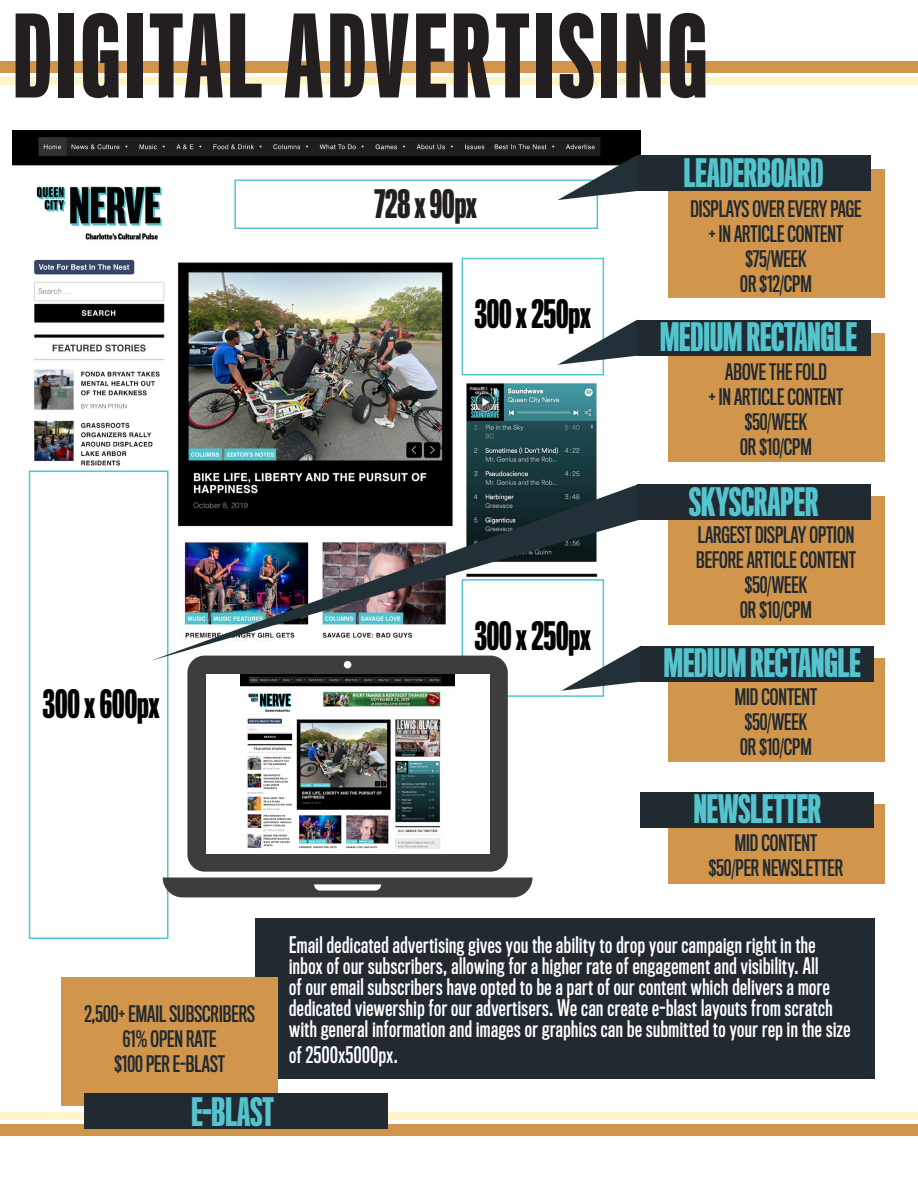
<style>
.page{position:relative;width:918px;height:1188px;background:#fff}
.page>*{position:absolute;margin:0;border:0;box-sizing:border-box;transform-origin:0 0}
.t1{font:500 105px "Titling Gothic FB Skyline";letter-spacing:.05em;color:#231f20}
.t2{font:500 36px "Titling Gothic FB Skyline";color:#54c5cf}
.t3{font:500 36px "Titling Gothic FB Skyline";color:#040503}
.t4{font:500 36px "Titling Gothic FB Skyline";color:#231f20}
.t5{font:21px/21px "Titling Gothic FB Comp Standard";letter-spacing:.025em;color:#fff}
.t6{font:21px/25.2px "Titling Gothic FB Comp Standard";color:#212931;text-align:center}
</style>
<div class="page">
<div style="left:0;top:1124px;width:918px;height:12px;background:#d1964c"></div>
<div style="left:0;top:61px;width:918px;height:11px;background:#d1964c"></div>
<div style="left:0;top:77px;width:918px;height:8px;background:#fff3ca"></div>
<img style="left:12px;top:131px;width:628px;height:509px">
<div style="left:668px;top:170px;width:216px;height:128px;background:#d1964c"></div>
<div style="left:668px;top:333px;width:216px;height:128px;background:#d1964c"></div>
<div style="left:668px;top:496px;width:216px;height:128px;background:#d1964c"></div>
<div style="left:668px;top:658px;width:216px;height:104px;background:#d1964c"></div>
<div style="left:668px;top:804px;width:216px;height:79px;background:#d1964c"></div>
<div style="left:234px;top:179px;width:364px;height:50px;background:#fff;border:2px solid #54c5cf"></div>
<div style="left:29px;top:471px;width:139px;height:468px;background:#fff;border:2px solid #54c5cf"></div>
<div style="left:462px;top:258px;width:142px;height:117px;background:#fff;border:2px solid #54c5cf"></div>
<div style="left:462px;top:579px;width:142px;height:118px;background:#fff;border:2px solid #54c5cf"></div>
<svg style="left:558px;top:155px;width:82px;height:45px"></svg>
<svg style="left:558px;top:320px;width:82px;height:45px"></svg>
<svg style="left:561px;top:661px;width:80px;height:30px"></svg>
<img style="left:151px;top:484px;width:491px;height:177px">
<div style="left:637px;top:155px;width:233px;height:36px;background:#212931"></div>
<div style="left:637px;top:320px;width:233px;height:36px;background:#212931"></div>
<div style="left:641px;top:646px;width:233px;height:36px;background:#212931"></div>
<div style="left:641px;top:792px;width:233px;height:36px;background:#212931"></div>
<div style="left:637px;top:484px;width:233px;height:36px;background:#212931"></div>
<svg style="left:163px;top:878px;width:370px;height:19px"></svg>
<div style="left:187px;top:656px;width:321px;height:216px;background:#3d3d3b"></div>
<div style="left:206px;top:674px;width:283px;height:180px;background:#fff"></div>
<img style="left:240px;top:674px;width:214px;height:174px">
<div style="left:255px;top:918px;width:619px;height:161px;background:#212931"></div>
<div style="left:62px;top:977px;width:216px;height:128px;background:#d1964c"></div>
<div style="left:0;top:1112px;width:918px;height:8px;background:#fff3ca"></div>
<div style="left:84px;top:1093px;width:304px;height:36px;background:#212931"></div>
<h1 class="t1" style="left:14px;top:-3px;width:695px">DIGITAL ADVERTISING</h1>
<h2 class="t3" style="left:43px;top:683px;width:118px">300 x 600px</h2>
<h2 class="t4" style="left:374px;top:184px;width:104px">728 x 90px</h2>
<h2 class="t3" style="left:475px;top:294px;width:118px">300 x 250px</h2>
<h2 class="t3" style="left:475px;top:615px;width:118px">300 x 250px</h2>
<h2 class="t2" style="left:684px;top:152px;width:141px">LEADERBOARD</h2>
<p class="t6" style="left:691px;top:196px;width:172px">DISPLAYS OVER EVERY PAGE + IN ARTICLE CONTENT $75/WEEK<br>0R $12/CPM</p>
<h2 class="t2" style="left:660px;top:317px;width:198px">MEDIUM RECTANGLE</h2>
<p class="t6" style="left:709px;top:360px;width:136px">ABOVE THE FOLD<br>+ IN ARTICLE CONTENT $50/WEEK<br>0R $10/CPM</p>
<h2 class="t2" style="left:689px;top:481px;width:131px">SKYSCRAPER</h2>
<p class="t6" style="left:696px;top:523px;width:161px">LARGEST DISPLAY OPTION<br>BEFORE ARTICLE CONTENT $50/WEEK<br>0R $10/CPM</p>
<h2 class="t2" style="left:664px;top:643px;width:198px">MEDIUM RECTANGLE</h2>
<p class="t6" style="left:735px;top:685px;width:84px;text-align:left">MID CONTENT $50/WEEK<br>0R $10/CPM</p>
<h2 class="t2" style="left:694px;top:789px;width:129px">NEWSLETTER</h2>
<p class="t6" style="left:709px;top:831px;width:136px">MID CONTENT $50/PER NEWSLETTER</p>
<p class="t6" style="left:84px;top:1001px;width:172px">2,500+ EMAIL SUBSCRIBERS<br>61% OPEN RATE<br>$100 PER E-BLAST</p>
<h2 class="t2" style="left:191px;top:1091px;width:84px">E-BLAST</h2>
<p class="t5" style="left:289px;top:935px;width:563px">Email dedicated advertising gives you the ability to drop your campaign right in the inbox of our subscribers, allowing for a higher rate of engagement and visibility. All<br>of our email subscribers have opted to be a part of our content which delivers a more dedicated viewership for our advertisers. We can create e-blast layouts from scratch with general information and images or graphics can be submitted to your rep in the size</p>
<p class="t5" style="left:289px;top:1044px;width:110px">of 2500x5000px.</p>
</div>
